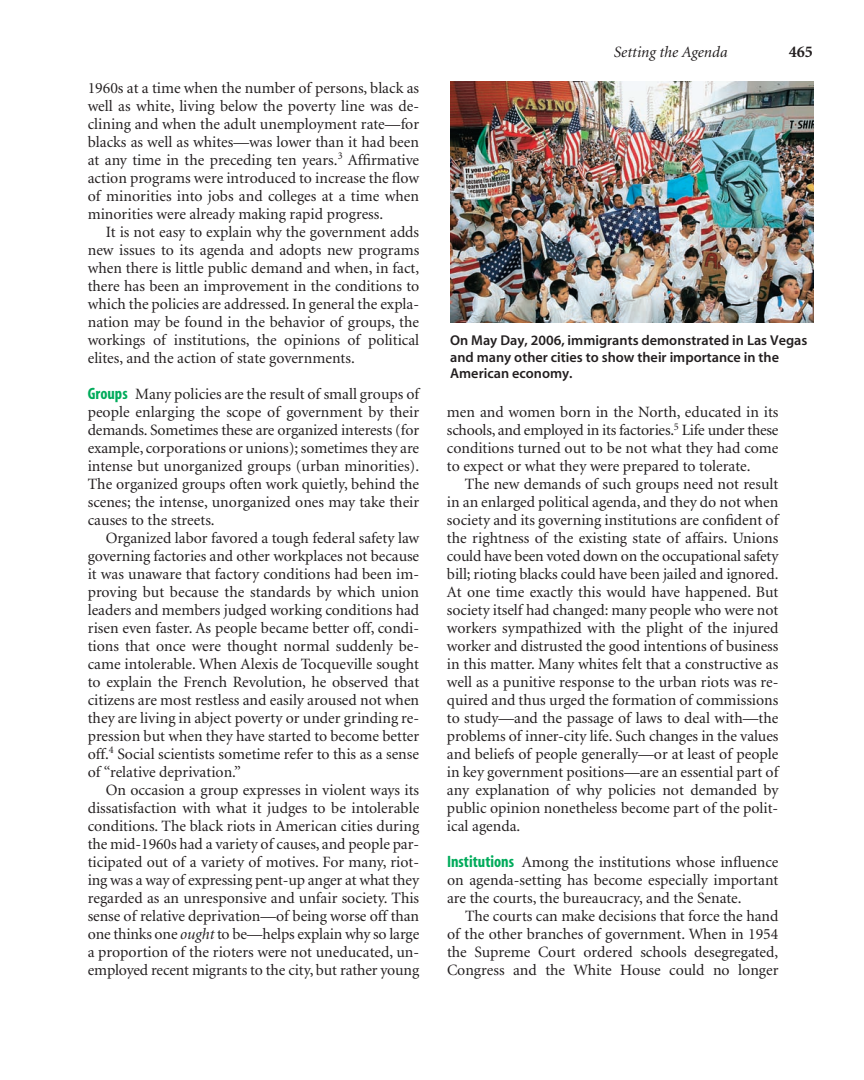
<style>
.page{position:relative;width:864px;height:1080px;background:#fff}
.page>*{position:absolute;margin:0;border:0;box-sizing:border-box;transform-origin:0 0}
.t1{font:700 16.5px "Minion";color:#231f20}
.t2{font:15.75px "Minion";color:#231f20}
.t3{font:italic 15.75px "Minion";color:#231f20}
.t4{font:14.25px/16.5px "Myriad Sem";color:#231f20}
.s1{font-family:"Myriad Bold Con";font-size:16.5px;color:#00ab5b}
.s2{font-style:italic}
</style>
<div class="page">
<img style="left:450px;top:81px;width:363px;height:241px">
<p class="t2" style="left:88px;top:81px;width:333px">1960s at a time when the number of persons, black as</p>
<p class="t2" style="left:88px;top:99px;width:333px">well as white, living below the poverty line was de-</p>
<p class="t2" style="left:88px;top:117px;width:333px">clining and when the adult unemployment rate—for</p>
<p class="t2" style="left:88px;top:135px;width:333px">blacks as well as whites—was lower than it had been</p>
<p class="t2" style="left:88px;top:153px;width:333px">at any time in the preceding ten years.<sup>3</sup> Affirmative</p>
<p class="t2" style="left:88px;top:171px;width:333px">action programs were introduced to increase the flow</p>
<p class="t2" style="left:88px;top:189px;width:333px">of minorities into jobs and colleges at a time when</p>
<p class="t2" style="left:88px;top:207px;width:297px">minorities were already making rapid progress.</p>
<p class="t2" style="left:106px;top:225px;width:315px">It is not easy to explain why the government adds</p>
<p class="t2" style="left:88px;top:243px;width:333px">new issues to its agenda and adopts new programs</p>
<p class="t2" style="left:88px;top:261px;width:333px">when there is little public demand and when, in fact,</p>
<p class="t2" style="left:88px;top:279px;width:333px">there has been an improvement in the conditions to</p>
<p class="t2" style="left:88px;top:297px;width:333px">which the policies are addressed. In general the expla-</p>
<p class="t2" style="left:88px;top:315px;width:333px">nation may be found in the behavior of groups, the</p>
<p class="t2" style="left:88px;top:333px;width:333px">workings of institutions, the opinions of political</p>
<p class="t2" style="left:88px;top:351px;width:269px">elites, and the action of state governments.</p>
<p class="t2" style="left:88px;top:387px;width:333px"><span class="s1">Groups</span> Many policies are the result of small groups of</p>
<p class="t2" style="left:88px;top:405px;width:333px">people enlarging the scope of government by their</p>
<p class="t2" style="left:88px;top:423px;width:333px">demands. Sometimes these are organized interests (for</p>
<p class="t2" style="left:88px;top:441px;width:333px">example, corporations or unions); sometimes they are</p>
<p class="t2" style="left:88px;top:459px;width:333px">intense but unorganized groups (urban minorities).</p>
<p class="t2" style="left:88px;top:477px;width:333px">The organized groups often work quietly, behind the</p>
<p class="t2" style="left:88px;top:495px;width:333px">scenes; the intense, unorganized ones may take their</p>
<p class="t2" style="left:88px;top:513px;width:129px">causes to the streets.</p>
<p class="t2" style="left:106px;top:531px;width:315px">Organized labor favored a tough federal safety law</p>
<p class="t2" style="left:88px;top:549px;width:333px">governing factories and other workplaces not because</p>
<p class="t2" style="left:88px;top:567px;width:333px">it was unaware that factory conditions had been im-</p>
<p class="t2" style="left:88px;top:585px;width:333px">proving but because the standards by which union</p>
<p class="t2" style="left:88px;top:603px;width:333px">leaders and members judged working conditions had</p>
<p class="t2" style="left:88px;top:621px;width:333px">risen even faster. As people became better off, condi-</p>
<p class="t2" style="left:88px;top:639px;width:333px">tions that once were thought normal suddenly be-</p>
<p class="t2" style="left:88px;top:657px;width:333px">came intolerable. When Alexis de Tocqueville sought</p>
<p class="t2" style="left:88px;top:675px;width:333px">to explain the French Revolution, he observed that</p>
<p class="t2" style="left:88px;top:693px;width:333px">citizens are most restless and easily aroused not when</p>
<p class="t2" style="left:88px;top:711px;width:333px">they are living in abject poverty or under grinding re-</p>
<p class="t2" style="left:88px;top:729px;width:333px">pression but when they have started to become better</p>
<p class="t2" style="left:88px;top:747px;width:333px">off.<sup>4</sup> Social scientists sometime refer to this as a sense</p>
<p class="t2" style="left:88px;top:765px;width:155px">of “relative deprivation.”</p>
<p class="t2" style="left:106px;top:783px;width:315px">On occasion a group expresses in violent ways its</p>
<p class="t2" style="left:88px;top:801px;width:333px">dissatisfaction with what it judges to be intolerable</p>
<p class="t2" style="left:88px;top:819px;width:333px">conditions. The black riots in American cities during</p>
<p class="t2" style="left:88px;top:837px;width:333px">the mid-1960s had a variety of causes, and people par-</p>
<p class="t2" style="left:88px;top:855px;width:333px">ticipated out of a variety of motives. For many, riot-</p>
<p class="t2" style="left:88px;top:873px;width:333px">ing was a way of expressing pent-up anger at what they</p>
<p class="t2" style="left:88px;top:891px;width:333px">regarded as an unresponsive and unfair society. This</p>
<p class="t2" style="left:88px;top:909px;width:333px">sense of relative deprivation—of being worse off than</p>
<p class="t2" style="left:88px;top:927px;width:333px">one thinks one <span class="s2">ought</span> to be—helps explain why so large</p>
<p class="t2" style="left:88px;top:945px;width:333px">a proportion of the rioters were not uneducated, un-</p>
<p class="t2" style="left:88px;top:963px;width:333px">employed recent migrants to the city, but rather young</p>
<p class="t3" style="left:614px;top:46px;width:115px">Setting the Agenda</p>
<p class="t1" style="left:789px;top:45px;width:26px">465</p>
<p class="t4" style="left:450px;top:333px;width:359px">On May Day, 2006, immigrants demonstrated in Las Vegas and many other cities to show their importance in the<br>American economy.</p>
<p class="t2" style="left:447px;top:406px;width:333px">men and women born in the North, educated in its</p>
<p class="t2" style="left:447px;top:424px;width:333px">schools, and employed in its factories.<sup>5</sup> Life under these</p>
<p class="t2" style="left:447px;top:442px;width:333px">conditions turned out to be not what they had come</p>
<p class="t2" style="left:447px;top:460px;width:305px">to expect or what they were prepared to tolerate.</p>
<p class="t2" style="left:465px;top:478px;width:315px">The new demands of such groups need not result</p>
<p class="t2" style="left:447px;top:496px;width:333px">in an enlarged political agenda, and they do not when</p>
<p class="t2" style="left:447px;top:514px;width:333px">society and its governing institutions are confident of</p>
<p class="t2" style="left:447px;top:532px;width:333px">the rightness of the existing state of affairs. Unions</p>
<p class="t2" style="left:447px;top:550px;width:333px">could have been voted down on the occupational safety</p>
<p class="t2" style="left:447px;top:568px;width:333px">bill; rioting blacks could have been jailed and ignored.</p>
<p class="t2" style="left:447px;top:586px;width:333px">At one time exactly this would have happened. But</p>
<p class="t2" style="left:447px;top:604px;width:333px">society itself had changed: many people who were not</p>
<p class="t2" style="left:447px;top:622px;width:333px">workers sympathized with the plight of the injured</p>
<p class="t2" style="left:447px;top:640px;width:333px">worker and distrusted the good intentions of business</p>
<p class="t2" style="left:447px;top:658px;width:333px">in this matter. Many whites felt that a constructive as</p>
<p class="t2" style="left:447px;top:676px;width:333px">well as a punitive response to the urban riots was re-</p>
<p class="t2" style="left:447px;top:694px;width:333px">quired and thus urged the formation of commissions</p>
<p class="t2" style="left:447px;top:712px;width:333px">to study—and the passage of laws to deal with—the</p>
<p class="t2" style="left:447px;top:730px;width:333px">problems of inner-city life. Such changes in the values</p>
<p class="t2" style="left:447px;top:748px;width:333px">and beliefs of people generally—or at least of people</p>
<p class="t2" style="left:447px;top:766px;width:333px">in key government positions—are an essential part of</p>
<p class="t2" style="left:447px;top:784px;width:333px">any explanation of why policies not demanded by</p>
<p class="t2" style="left:447px;top:802px;width:333px">public opinion nonetheless become part of the polit-</p>
<p class="t2" style="left:447px;top:820px;width:75px">ical agenda.</p>
<p class="t2" style="left:447px;top:856px;width:333px"><span class="s1">Institutions</span> Among the institutions whose influence</p>
<p class="t2" style="left:447px;top:874px;width:333px">on agenda-setting has become especially important</p>
<p class="t2" style="left:447px;top:892px;width:296px">are the courts, the bureaucracy, and the Senate.</p>
<p class="t2" style="left:465px;top:910px;width:315px">The courts can make decisions that force the hand</p>
<p class="t2" style="left:447px;top:928px;width:333px">of the other branches of government. When in 1954</p>
<p class="t2" style="left:447px;top:946px;width:333px">the Supreme Court ordered schools desegregated,</p>
<p class="t2" style="left:447px;top:964px;width:333px">Congress and the White House could no longer</p>
</div>
